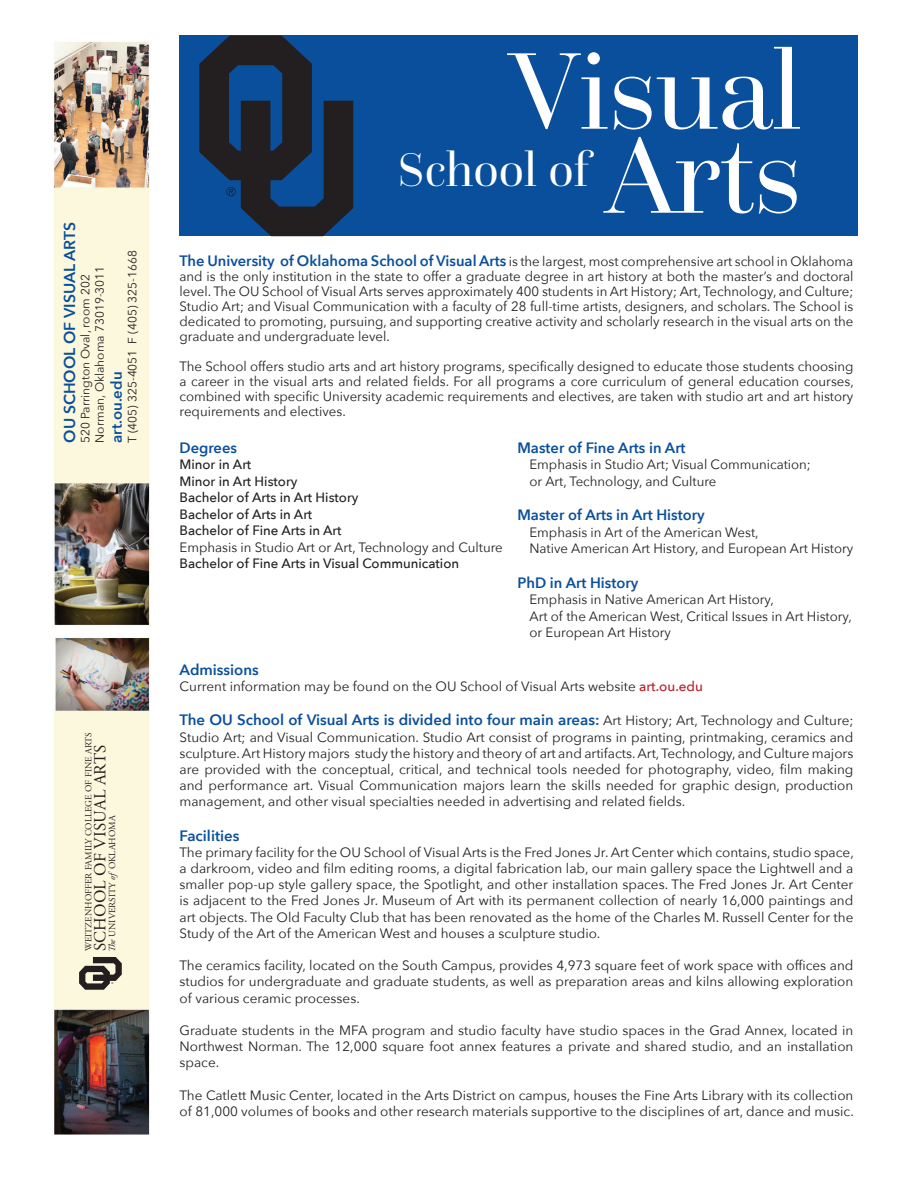
<style>
.page{position:relative;width:918px;height:1188px;background:#fff}
.page>*{position:absolute;margin:0;border:0;box-sizing:border-box;transform-origin:0 0}
.t1{font:114px/84px "Questa Grande";letter-spacing:-.01em;color:#fff;text-align:right}
.t2{font:49.5px "Questa Grande";color:#fff}
.t3{font:16.95px "Adobe Garamond Pro";letter-spacing:.01em;color:#231f20}
.t4{font:600 15.75px "Avenir Next";color:#0a4f9c}
.t5{font:600 15px "Avenir Next";color:#0a4f9c}
.t6{font:13.5px/16.2px "Avenir Next";color:#231f20;text-align:justify}
.t7{font:500 13.5px/16.5px "Avenir Next";color:#231f20}
.t8{font:12px/14.4px "Avenir Next";color:#231f20}
.t9{font:9.3px "Adobe Garamond Pro";color:#231f20}
.s1{font-style:italic}
.s2{font-weight:600;font-size:15px;color:#0a4f9c}
.s3{font-weight:500;color:#b61e22}
.s4{font-weight:400;font-size:13.5px;color:#231f20}
</style>
<div class="page">
<img style="left:54px;top:42px;width:96px;height:1093px">
<div style="left:180px;top:36px;width:678px;height:200px;background:#0a4f9c"></div>
<svg style="left:199px;top:36px;width:154px;height:200px"></svg>
<svg style="left:79px;top:957px;width:43px;height:33px"></svg>
<p class="t4" style="left:56px;top:443px;width:222px;rotate:-90deg">OU SCHOOL OF VISUAL ARTS</p>
<p class="t8" style="left:125px;top:443px;width:194px;rotate:-90deg">T (405) 325-4051 F (405) 325-1668</p>
<p class="t8" style="left:78px;top:443px;width:179px;rotate:-90deg">520 Parrington Oval, room 202<br>Norman, Oklahoma 73019-3011</p>
<p class="t5" style="left:104px;top:443px;width:73px;rotate:-90deg">art.ou.edu</p>
<p class="t9" style="left:83px;top:951px;width:220px;rotate:-90deg">WEITZENHOFFER FAMILY COLLEGE OF FINE ARTS</p>
<p class="t3" style="left:90px;top:951px;width:208px;rotate:-90deg">SCHOOL OF VISUAL ARTS</p>
<p class="t9" style="left:107px;top:952px;width:138px;rotate:-90deg"><span class="s1">The</span> UNIVERSITY <span class="s1">of</span> OKLAHOMA</p>
<h1 class="t1" style="left:510px;top:49px;width:293px">Visual<br>Arts</h1>
<h2 class="t2" style="left:398px;top:140px;width:193px">School of</h2>
<p class="t6" style="left:180px;top:253px;width:675px;line-height:15px"><span class="s2">The University of Oklahoma School of Visual Arts</span> is the largest, most comprehensive art school in Oklahoma and is the only institution in the state to offer a graduate degree in art history at both the master’s and doctoral level. The OU School of Visual Arts serves approximately 400 students in Art History; Art, Technology, and Culture; Studio Art; and Visual Communication with a faculty of 28 full-time artists, designers, and scholars. The School is dedicated to promoting, pursuing, and supporting creative activity and scholarly research in the visual arts on the graduate and undergraduate level.</p>
<p class="t6" style="left:180px;top:358px;width:676px;line-height:15px">The School offers studio arts and art history programs, specifically designed to educate those students choosing a career in the visual arts and related fields. For all programs a core curriculum of general education courses, combined with specific University academic requirements and electives, are taken with studio art and art history requirements and electives.</p>
<p class="t5" style="left:180px;top:435px;width:59px">Degrees</p>
<p class="t7" style="left:180px;top:456px;width:180px">Minor in Art<br>Minor in Art History<br>Bachelor of Arts in Art History<br>Bachelor of Arts in Art<br>Bachelor of Fine Arts in Art</p>
<p class="t6" style="left:180px;top:538px;width:325px">Emphasis in Studio Art or Art, Technology and Culture</p>
<p class="t7" style="left:180px;top:555px;width:281px">Bachelor of Fine Arts in Visual Communication</p>
<p class="t5" style="left:517px;top:435px;width:170px">Master of Fine Arts in Art</p>
<p class="t6" style="left:529px;top:456px;width:283px">Emphasis in Studio Art; Visual Communication; or Art, Technology, and Culture</p>
<p class="t5" style="left:517px;top:502px;width:189px">Master of Arts in Art History</p>
<p class="t6" style="left:529px;top:523px;width:325px">Emphasis in Art of the American West,<br>Native American Art History, and European Art History</p>
<p class="t5" style="left:517px;top:570px;width:122px">PhD in Art History</p>
<p class="t6" style="left:529px;top:591px;width:324px;text-align:left">Emphasis in Native American Art History,<br>Art of the American West, Critical Issues in Art History, or European Art History</p>
<p class="t5" style="left:180px;top:657px;width:81px">Admissions</p>
<p class="t6" style="left:180px;top:678px;width:525px">Current information may be found on the OU School of Visual Arts website <span class="s3">art.ou.edu</span></p>
<p class="t5" style="left:180px;top:707px;width:675px">The OU School of Visual Arts is divided into four main areas: <span class="s4">Art History; Art, Technology and Culture;</span></p>
<p class="t6" style="left:180px;top:728px;width:675px">Studio Art; and Visual Communication. Studio Art consist of programs in painting, printmaking, ceramics and sculpture. Art History majors study the history and theory of art and artifacts. Art, Technology, and Culture majors are provided with the conceptual, critical, and technical tools needed for photography, video, film making and performance art. Visual Communication majors learn the skills needed for graphic design, production management, and other visual specialties needed in advertising and related fields.</p>
<p class="t5" style="left:180px;top:822px;width:61px">Facilities</p>
<p class="t6" style="left:180px;top:843px;width:676px">The primary facility for the OU School of Visual Arts is the Fred Jones Jr. Art Center which contains, studio space, a darkroom, video and film editing rooms, a digital fabrication lab, our main gallery space the Lightwell and a smaller pop-up style gallery space, the Spotlight, and other installation spaces. The Fred Jones Jr. Art Center is adjacent to the Fred Jones Jr. Museum of Art with its permanent collection of nearly 16,000 paintings and art objects. The Old Faculty Club that has been renovated as the home of the Charles M. Russell Center for the Study of the Art of the American West and houses a sculpture studio.</p>
<p class="t6" style="left:180px;top:957px;width:675px">The ceramics facility, located on the South Campus, provides 4,973 square feet of work space with offices and studios for undergraduate and graduate students, as well as preparation areas and kilns allowing exploration of various ceramic processes.</p>
<p class="t6" style="left:180px;top:1022px;width:675px">Graduate students in the MFA program and studio faculty have studio spaces in the Grad Annex, located in Northwest Norman. The 12,000 square foot annex features a private and shared studio, and an installation space.</p>
<p class="t6" style="left:180px;top:1086px;width:676px">The Catlett Music Center, located in the Arts District on campus, houses the Fine Arts Library with its collection of 81,000 volumes of books and other research materials supportive to the disciplines of art, dance and music.</p>
</div>
